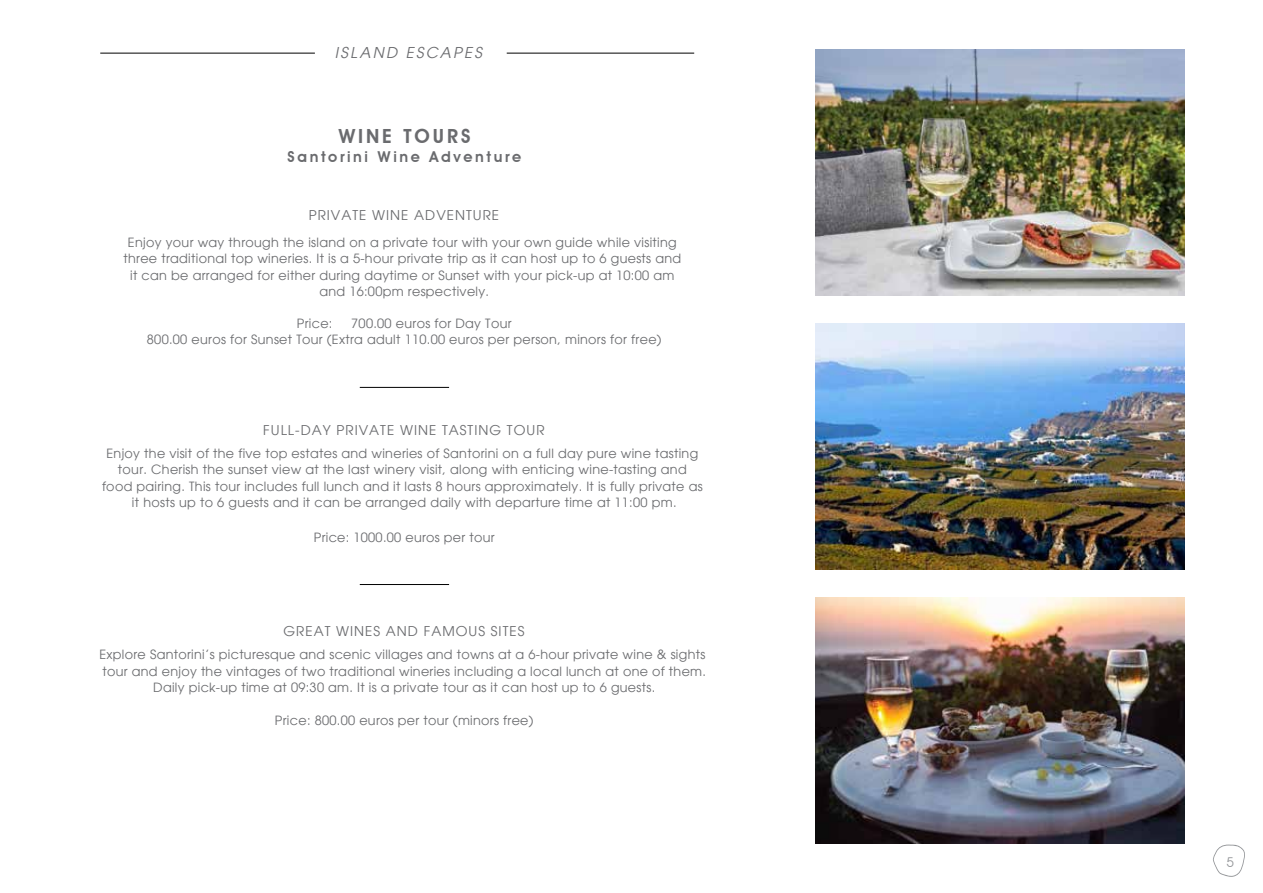
<style>
.page{position:relative;width:1263px;height:893px;background:#fff}
.page>*{position:absolute;margin:0;border:0;box-sizing:border-box;transform-origin:0 0}
.t1{font:600 19.5px "Avant Garde IT Cby BT";letter-spacing:.15em;color:#6a6b6e}
.t2{font:600 15px "Avant Garde IT Cby BT";letter-spacing:.175em;color:#6a6b6e}
.t3{font:italic 15px "Avant Garde";letter-spacing:.15em;color:#6a6b6e}
.t4{font:13.5px "Avant Garde";letter-spacing:.075em;color:#6a6b6e}
.t5{font:13.5px "Avant Garde IT Cby BT";color:#939598}
.t6{font:12.75px/16.5px "Avant Garde";letter-spacing:.025em;color:#6a6b6e;text-align:center}
</style>
<div class="page">
<img style="left:816px;top:50px;width:369px;height:245px">
<hr style="left:100px;top:53px;width:215px;height:1px;background:#010101">
<hr style="left:507px;top:53px;width:187px;height:1px;background:#010101">
<hr style="left:360px;top:387px;width:89px;height:1px;background:#010101">
<hr style="left:360px;top:584px;width:89px;height:1px;background:#010101">
<svg style="left:1213px;top:845px;width:32px;height:32px"></svg>
<img style="left:816px;top:324px;width:369px;height:245px">
<img style="left:816px;top:597px;width:369px;height:246px">
<p class="t3" style="left:335px;top:44px;width:149px">ISLAND ESCAPES</p>
<h1 class="t1" style="left:339px;top:124px;width:133px">WINE TOURS</h1>
<p class="t2" style="left:288px;top:148px;width:235px">Santorini Wine Adventure</p>
<p class="t4" style="left:309px;top:207px;width:192px">PRIVATE WINE ADVENTURE</p>
<p class="t6" style="left:123px;top:234px;width:559px">Enjoy your way through the island on a private tour with your own guide while visiting three traditional top wineries. It is a 5-hour private trip as it can host up to 6 guests and it can be arranged for either during daytime or Sunset with your pick-up at 10:00 am and 16:00pm respectively.</p>
<p class="t6" style="left:297px;top:315px;width:37px">Price:</p>
<p class="t6" style="left:147px;top:315px;width:516px;text-align:left;text-indent:204px">700.00 euros for Day Tour<br>800.00 euros for Sunset Tour (Extra adult 110.00 euros per person, minors for free)</p>
<p class="t4" style="left:263px;top:422px;width:283px">FULL-DAY PRIVATE WINE TASTING TOUR</p>
<p class="t6" style="left:102px;top:445px;width:602px">Enjoy the visit of the five top estates and wineries of Santorini on a full day pure wine tasting tour. Cherish the sunset view at the last winery visit, along with enticing wine-tasting and food pairing. This tour includes full lunch and it lasts 8 hours approximately. It is fully private as it hosts up to 6 guests and it can be arranged daily with departure time at 11:00 pm.</p>
<p class="t6" style="left:314px;top:529px;width:182px">Price: 1000.00 euros per tour</p>
<p class="t4" style="left:283px;top:623px;width:242px">GREAT WINES AND FAMOUS SITES</p>
<p class="t6" style="left:99px;top:646px;width:608px">Explore Santorini’s picturesque and scenic villages and towns at a 6-hour private wine &amp; sights tour and enjoy the vintages of two traditional wineries including a local lunch at one of them.<br>Daily pick-up time at 09:30 am. It is a private tour as it can host up to 6 guests.</p>
<p class="t6" style="left:275px;top:712px;width:260px">Price: 800.00 euros per tour (minors free)</p>
<p class="t5" style="left:1226px;top:854px;width:9px">5</p>
</div>
